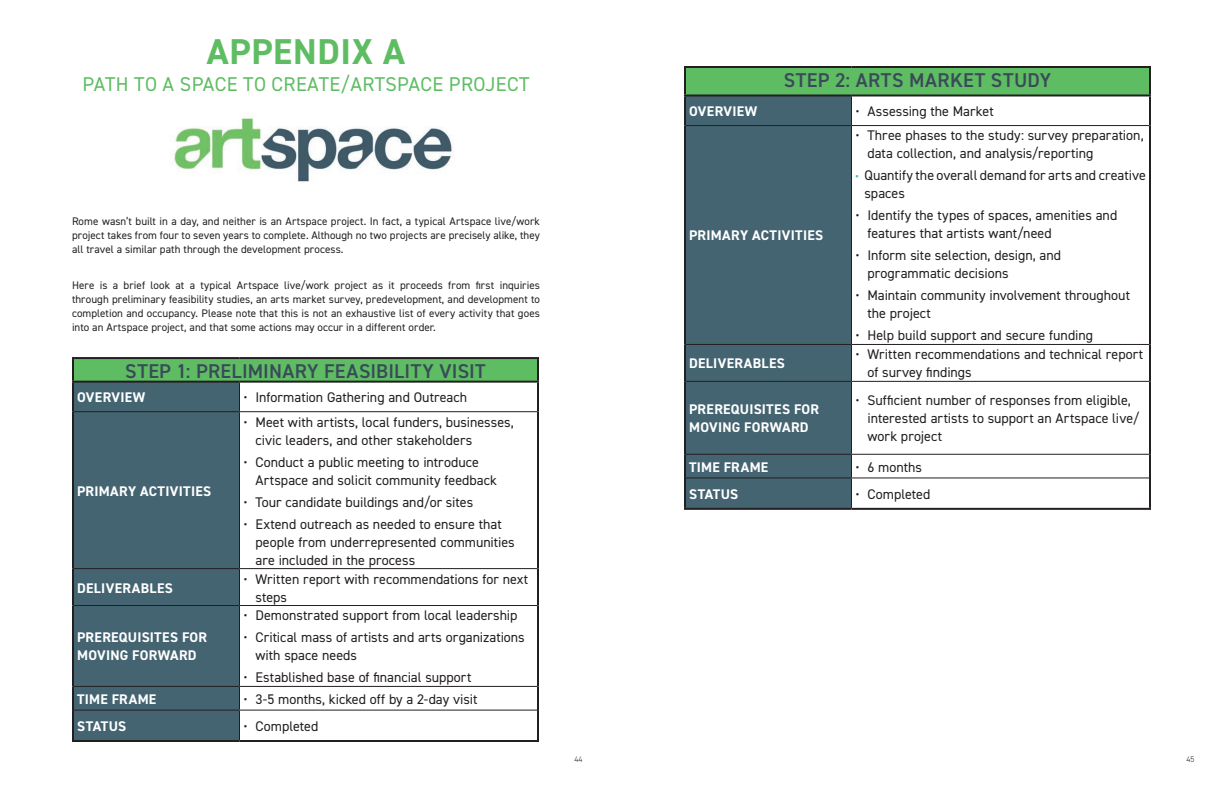
<style>
.page{position:relative;width:1224px;height:792px;background:#fff}
.page>*{position:absolute;margin:0;border:0;box-sizing:border-box;transform-origin:0 0}
.t1{font:700 36px "DIN2014";letter-spacing:.02em;color:#5ebd63}
.Black_Bold_Lead_in{font:600 20px "DIN2014";letter-spacing:.02em;color:#3a4a58}
.t2{font:20px "DIN2014";letter-spacing:.02em;color:#5ebd63}
.Body_Copy{font:14px/18px "DIN2014";color:#231f20}
.Black_Bold_Lead_in-2{font:700 14px/18px "DIN2014";letter-spacing:.025em;color:#fff}
.Body_Copy-2{font:11px/14px "DIN2014";letter-spacing:.005em;color:#231f20;text-align:justify}
.t3{font:300 8px "DIN2014";color:#231f20}
.s1{font-weight:700;font-size:11px;color:#45c0bd}
</style>
<div class="page">
<div style="left:73px;top:358px;width:465px;height:24px;background:#5ebd63"></div>
<div style="left:74px;top:383px;width:165px;height:357px;background:#446471"></div>
<svg style="left:239px;top:383px;width:1px;height:28px"></svg>
<hr style="left:74px;top:411px;width:166px;height:1px;background:#231f20">
<hr style="left:240px;top:411px;width:297px;height:1px;background:#231f20">
<hr style="left:239px;top:412px;width:1px;height:156px;background:#231f20">
<hr style="left:74px;top:568px;width:166px;height:1px;background:#231f20">
<hr style="left:240px;top:568px;width:297px;height:1px;background:#231f20">
<hr style="left:239px;top:569px;width:1px;height:36px;background:#231f20">
<hr style="left:74px;top:605px;width:166px;height:1px;background:#231f20">
<hr style="left:240px;top:605px;width:297px;height:1px;background:#231f20">
<hr style="left:239px;top:606px;width:1px;height:80px;background:#231f20">
<hr style="left:74px;top:686px;width:166px;height:1px;background:#231f20">
<hr style="left:240px;top:686px;width:297px;height:1px;background:#231f20">
<hr style="left:74px;top:710px;width:166px;height:1px;background:#231f20">
<hr style="left:240px;top:710px;width:297px;height:1px;background:#231f20">
<svg style="left:239px;top:687px;width:1px;height:53px"></svg>
<hr style="left:537px;top:359px;width:2px;height:22px;background:#231f20">
<hr style="left:72px;top:381px;width:168px;height:2px;background:#231f20">
<hr style="left:240px;top:381px;width:299px;height:2px;background:#231f20">
<hr style="left:72px;top:357px;width:168px;height:2px;background:#231f20">
<hr style="left:72px;top:359px;width:2px;height:22px;background:#231f20">
<hr style="left:240px;top:357px;width:299px;height:2px;background:#231f20">
<hr style="left:72px;top:383px;width:2px;height:29px;background:#231f20">
<hr style="left:537px;top:383px;width:2px;height:29px;background:#231f20">
<hr style="left:72px;top:412px;width:2px;height:157px;background:#231f20">
<hr style="left:537px;top:412px;width:2px;height:157px;background:#231f20">
<hr style="left:72px;top:569px;width:2px;height:37px;background:#231f20">
<hr style="left:537px;top:569px;width:2px;height:37px;background:#231f20">
<hr style="left:72px;top:606px;width:2px;height:80px;background:#231f20">
<hr style="left:537px;top:606px;width:2px;height:80px;background:#231f20">
<hr style="left:72px;top:686px;width:2px;height:24px;background:#231f20">
<hr style="left:537px;top:686px;width:2px;height:24px;background:#231f20">
<hr style="left:72px;top:710px;width:2px;height:30px;background:#231f20">
<hr style="left:537px;top:710px;width:2px;height:30px;background:#231f20">
<hr style="left:72px;top:740px;width:168px;height:2px;background:#231f20">
<hr style="left:240px;top:740px;width:299px;height:2px;background:#231f20">
<img style="left:174px;top:117px;width:280px;height:65px">
<div style="left:685px;top:67px;width:465px;height:29px;background:#5ebd63"></div>
<div style="left:685px;top:96px;width:167px;height:412px;background:#446471"></div>
<svg style="left:851px;top:97px;width:1px;height:28px"></svg>
<hr style="left:686px;top:125px;width:166px;height:1px;background:#231f20">
<hr style="left:852px;top:125px;width:297px;height:1px;background:#231f20">
<hr style="left:851px;top:126px;width:1px;height:218px;background:#231f20">
<hr style="left:686px;top:344px;width:166px;height:1px;background:#231f20">
<hr style="left:852px;top:344px;width:297px;height:1px;background:#231f20">
<hr style="left:851px;top:345px;width:1px;height:36px;background:#231f20">
<hr style="left:686px;top:381px;width:166px;height:1px;background:#231f20">
<hr style="left:852px;top:381px;width:297px;height:1px;background:#231f20">
<hr style="left:851px;top:382px;width:1px;height:72px;background:#231f20">
<hr style="left:686px;top:454px;width:166px;height:1px;background:#231f20">
<hr style="left:852px;top:454px;width:297px;height:1px;background:#231f20">
<svg style="left:851px;top:455px;width:1px;height:22px"></svg>
<hr style="left:686px;top:477px;width:166px;height:1px;background:#231f20">
<hr style="left:852px;top:477px;width:297px;height:1px;background:#231f20">
<hr style="left:851px;top:478px;width:1px;height:30px;background:#231f20">
<hr style="left:1149px;top:68px;width:2px;height:26px;background:#231f20">
<hr style="left:684px;top:94px;width:168px;height:2px;background:#231f20">
<hr style="left:852px;top:94px;width:299px;height:2px;background:#231f20">
<hr style="left:684px;top:66px;width:168px;height:2px;background:#231f20">
<hr style="left:684px;top:68px;width:2px;height:26px;background:#231f20">
<hr style="left:852px;top:66px;width:299px;height:2px;background:#231f20">
<hr style="left:684px;top:97px;width:2px;height:29px;background:#231f20">
<hr style="left:1149px;top:97px;width:2px;height:29px;background:#231f20">
<hr style="left:684px;top:126px;width:2px;height:218px;background:#231f20">
<hr style="left:1149px;top:126px;width:2px;height:218px;background:#231f20">
<hr style="left:684px;top:344px;width:2px;height:37px;background:#231f20">
<hr style="left:1149px;top:344px;width:2px;height:37px;background:#231f20">
<hr style="left:684px;top:381px;width:2px;height:73px;background:#231f20">
<hr style="left:1149px;top:381px;width:2px;height:73px;background:#231f20">
<hr style="left:684px;top:454px;width:2px;height:24px;background:#231f20">
<hr style="left:1149px;top:454px;width:2px;height:24px;background:#231f20">
<hr style="left:684px;top:478px;width:2px;height:30px;background:#231f20">
<hr style="left:1149px;top:478px;width:2px;height:30px;background:#231f20">
<hr style="left:684px;top:508px;width:168px;height:2px;background:#231f20">
<hr style="left:852px;top:508px;width:299px;height:2px;background:#231f20">
<p class="t1" style="left:207px;top:28px;width:200px">APPENDIX A</p>
<p class="t2" style="left:83px;top:72px;width:448px">PATH TO A SPACE TO CREATE/ARTSPACE PROJECT</p>
<p class="Body_Copy-2" style="left:72px;top:214px;width:469px">Rome wasn’t built in a day, and neither is an Artspace project. In fact, a typical Artspace live/work project takes from four to seven years to complete. Although no two projects are precisely alike, they all travel a similar path through the development process.</p>
<p class="Body_Copy-2" style="left:72px;top:278px;width:470px">Here is a brief look at a typical Artspace live/work project as it proceeds from first inquiries through preliminary feasibility studies, an arts market survey, predevelopment, and development to completion and occupancy. Please note that this is not an exhaustive list of every activity that goes into an Artspace project, and that some actions may occur in a different order.</p>
<p class="Black_Bold_Lead_in" style="left:125px;top:358px;width:362px">STEP 1: PRELIMINARY FEASIBILITY VISIT</p>
<p class="Black_Bold_Lead_in-2" style="left:77px;top:388px;width:70px">OVERVIEW</p>
<p class="Body_Copy" style="left:244px;top:388px;width:225px">• Information Gathering and Outreach</p>
<p class="Black_Bold_Lead_in-2" style="left:77px;top:482px;width:136px">PRIMARY ACTIVITIES</p>
<p class="Body_Copy" style="left:256px;top:413px;width:260px;text-indent:-12px">• Meet with artists, local funders, businesses, civic leaders, and other stakeholders</p>
<p class="Body_Copy" style="left:256px;top:453px;width:243px;text-indent:-12px">• Conduct a public meeting to introduce<br>Artspace and solicit community feedback</p>
<p class="Body_Copy" style="left:244px;top:493px;width:231px">• Tour candidate buildings and/or sites</p>
<p class="Body_Copy" style="left:256px;top:515px;width:261px;text-indent:-12px">• Extend outreach as needed to ensure that people from underrepresented communities are included in the process</p>
<p class="Black_Bold_Lead_in-2" style="left:77px;top:579px;width:97px">DELIVERABLES</p>
<p class="Body_Copy" style="left:256px;top:569px;width:274px;text-indent:-12px">• Written report with recommendations for next steps</p>
<p class="Black_Bold_Lead_in-2" style="left:77px;top:628px;width:132px">PREREQUISITES FOR<br>MOVING FORWARD</p>
<p class="Body_Copy" style="left:244px;top:606px;width:275px">• Demonstrated support from local leadership</p>
<p class="Body_Copy" style="left:256px;top:628px;width:271px;text-indent:-12px">• Critical mass of artists and arts organizations with space needs</p>
<p class="Body_Copy" style="left:244px;top:668px;width:229px">• Established base of financial support</p>
<p class="Black_Bold_Lead_in-2" style="left:77px;top:690px;width:81px">TIME FRAME</p>
<p class="Body_Copy" style="left:244px;top:690px;width:235px">• 3-5 months, kicked off by a 2-day visit</p>
<p class="Black_Bold_Lead_in-2" style="left:77px;top:717px;width:51px">STATUS</p>
<p class="Body_Copy" style="left:244px;top:717px;width:76px">• Completed</p>
<p class="Black_Bold_Lead_in" style="left:784px;top:66px;width:269px">STEP 2: ARTS MARKET STUDY</p>
<p class="Black_Bold_Lead_in-2" style="left:689px;top:102px;width:70px">OVERVIEW</p>
<p class="Body_Copy" style="left:856px;top:102px;width:140px">• Assessing the Market</p>
<p class="Black_Bold_Lead_in-2" style="left:689px;top:226px;width:136px">PRIMARY ACTIVITIES</p>
<p class="Body_Copy" style="left:868px;top:126px;width:278px;text-indent:-12px">• Three phases to the study: survey preparation, data collection, and analysis/reporting</p>
<p class="Body_Copy" style="left:864px;top:166px;width:283px;text-indent:-9px"><span class="s1">•</span> Quantify the overall demand for arts and creative spaces</p>
<p class="Body_Copy" style="left:868px;top:206px;width:251px;text-indent:-12px">• Identify the types of spaces, amenities and features that artists want/need</p>
<p class="Body_Copy" style="left:868px;top:246px;width:195px;text-indent:-12px">• Inform site selection, design, and programmatic decisions</p>
<p class="Body_Copy" style="left:868px;top:286px;width:264px;text-indent:-12px">• Maintain community involvement throughout the project</p>
<p class="Body_Copy" style="left:856px;top:326px;width:239px">• Help build support and secure funding</p>
<p class="Black_Bold_Lead_in-2" style="left:689px;top:354px;width:97px">DELIVERABLES</p>
<p class="Body_Copy" style="left:868px;top:345px;width:277px;text-indent:-12px">• Written recommendations and technical report of survey findings</p>
<p class="Black_Bold_Lead_in-2" style="left:689px;top:400px;width:132px">PREREQUISITES FOR<br>MOVING FORWARD</p>
<p class="Body_Copy" style="left:868px;top:391px;width:274px;text-indent:-12px">• Sufficient number of responses from eligible, interested artists to support an Artspace live/ work project</p>
<p class="Black_Bold_Lead_in-2" style="left:689px;top:458px;width:81px">TIME FRAME</p>
<p class="Body_Copy" style="left:856px;top:457px;width:68px">• 6 months</p>
<p class="Black_Bold_Lead_in-2" style="left:689px;top:485px;width:51px">STATUS</p>
<p class="Body_Copy" style="left:856px;top:485px;width:76px">• Completed</p>
<p class="t3" style="left:575px;top:755px;width:9px">44</p>
<p class="t3" style="left:1186px;top:755px;width:9px">45</p>
</div>
